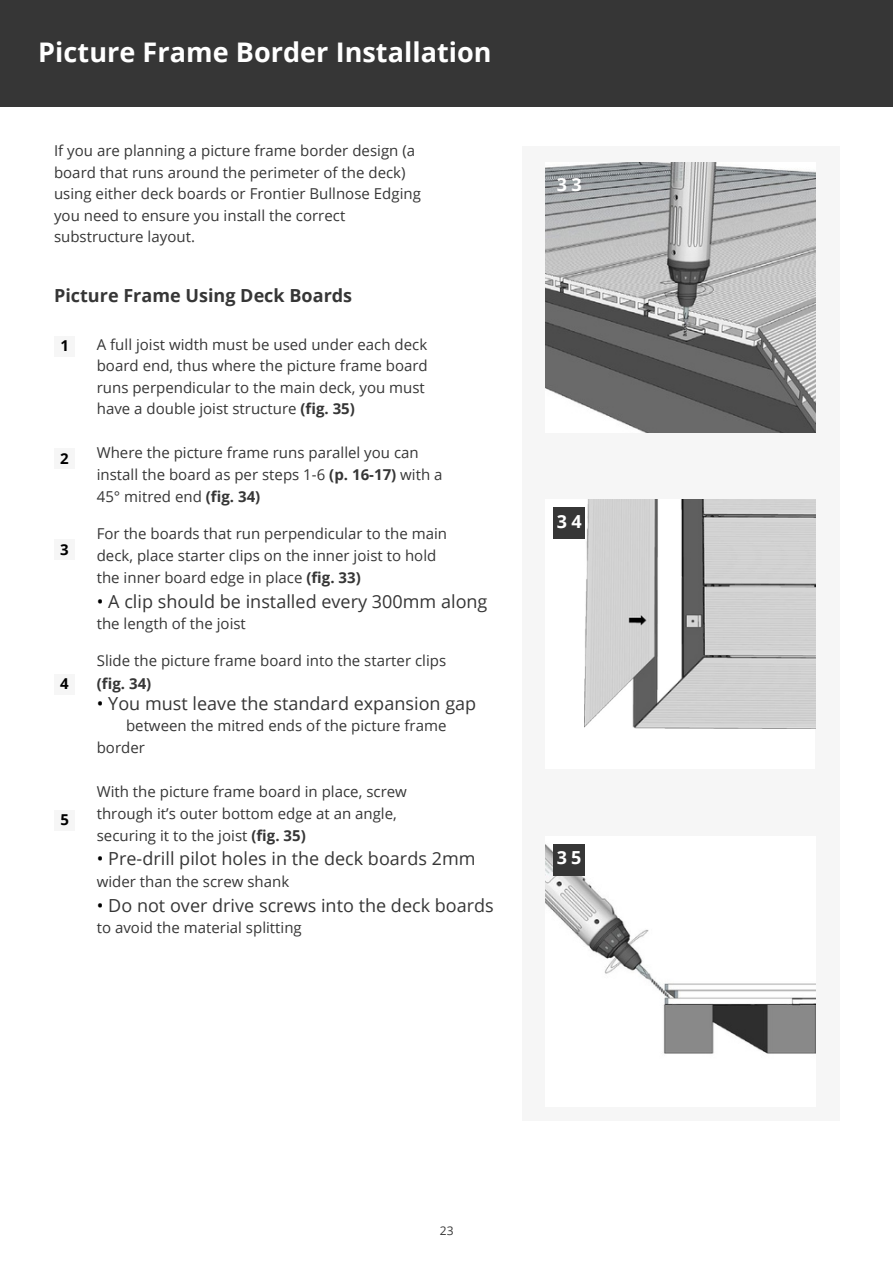
<style>
.page{position:relative;width:893px;height:1264px;background:#fff}
.page>*{position:absolute;margin:0;border:0;box-sizing:border-box;transform-origin:0 0}
.t1{font:700 27px "Open Sans";color:#fff}
.t2{font:18px "Open Sans";color:#363636}
.t3{font:700 18px "Open Sans";color:#363636}
.t4{font:700 18px "Open Sans";color:#fff}
.t5{font:15px/21.3px "Open Sans";color:#363636}
.t6{font:700 15px "Open Sans";color:#363636}
.t7{font:700 15px "Open Sans";color:#000}
.t8{font:12px "Open Sans";color:#363636}
.s1{font-weight:700}
.s2{color:#000}
</style>
<div class="page">
<div style="left:1px;top:0;width:891px;height:106px;background:#363636"></div>
<div style="left:521px;top:147px;width:318px;height:973px;background:#f6f6f6"></div>
<div style="left:545px;top:499px;width:270px;height:270px;background:#fff"></div>
<div style="left:553px;top:507px;width:32px;height:31px;background:#363636"></div>
<img style="left:545px;top:162px;width:270px;height:270px">
<img style="left:585px;top:499px;width:230px;height:229px">
<img style="left:545px;top:844px;width:270px;height:210px">
<div style="left:54px;top:448px;width:21px;height:21px;background:#f6f6f6"></div>
<div style="left:54px;top:539px;width:21px;height:21px;background:#f6f6f6"></div>
<div style="left:54px;top:674px;width:21px;height:20px;background:#f6f6f6"></div>
<div style="left:54px;top:336px;width:21px;height:21px;background:#f6f6f6"></div>
<div style="left:54px;top:809px;width:21px;height:21px;background:#f6f6f6"></div>
<div style="left:553px;top:843px;width:32px;height:32px;background:#363636"></div>
<p class="t1" style="left:38px;top:33px;width:455px">Picture Frame Border Installation</p>
<p class="t5" style="left:54px;top:140px;width:368px">If you are planning a picture frame border design (a board that runs around the perimeter of the deck) using either deck boards or Frontier Bullnose Edging you need to ensure you install the correct substructure layout.</p>
<p class="t3" style="left:54px;top:282px;width:300px">Picture Frame Using Deck Boards</p>
<p class="t7" style="left:60px;top:335px;width:10px">1</p>
<p class="t7" style="left:60px;top:447px;width:10px">2</p>
<p class="t7" style="left:60px;top:539px;width:10px">3</p>
<p class="t7" style="left:60px;top:673px;width:10px">4</p>
<p class="t7" style="left:60px;top:809px;width:10px">5</p>
<p class="t5" style="left:97px;top:333px;width:332px">A full joist width must be used under each deck board end, thus where the picture frame board runs perpendicular to the main deck, you must have a double joist structure <span class="s1">(fig. 35)</span></p>
<p class="t5" style="left:97px;top:441px;width:323px">Where the picture frame runs parallel you can</p>
<p class="t5" style="left:97px;top:464px;width:347px">install the board as per steps 1-6 <span class="s1">(p. 16-17)</span> with a</p>
<p class="t5" style="left:97px;top:485px;width:165px">45° mitred end <span class="s1">(fig. 34)</span></p>
<p class="t5" style="left:97px;top:522px;width:352px">For the boards that run perpendicular to the main</p>
<p class="t5" style="left:97px;top:545px;width:341px">deck, place starter clips on the inner joist to hold</p>
<p class="t5" style="left:97px;top:566px;width:265px">the inner board edge in place <span class="s1">(fig. 33)</span></p>
<p class="t2" style="left:97px;top:588px;width:392px"><span class="s2">•</span> A clip should be installed every 300mm along</p>
<p class="t5" style="left:97px;top:612px;width:151px">the length of the joist</p>
<p class="t5" style="left:97px;top:649px;width:351px">Slide the picture frame board into the starter clips</p>
<p class="t6" style="left:97px;top:672px;width:56px">(fig. 34)</p>
<p class="t2" style="left:97px;top:690px;width:381px"><span class="s2">•</span> You must leave the standard expansion gap</p>
<p class="t5" style="left:126px;top:715px;width:322px">between the mitred ends of the picture frame</p>
<p class="t5" style="left:97px;top:736px;width:50px">border</p>
<p class="t5" style="left:97px;top:780px;width:311px">With the picture frame board in place, screw</p>
<p class="t5" style="left:97px;top:802px;width:301px">through it’s outer bottom edge at an angle,</p>
<p class="t5" style="left:97px;top:824px;width:210px">securing it to the joist <span class="s1">(fig. 35)</span></p>
<p class="t2" style="left:97px;top:846px;width:380px"><span class="s2">•</span> Pre-drill pilot holes in the deck boards 2mm</p>
<p class="t5" style="left:97px;top:870px;width:194px">wider than the screw shank</p>
<p class="t2" style="left:97px;top:892px;width:398px"><span class="s2">•</span> Do not over drive screws into the deck boards</p>
<p class="t5" style="left:97px;top:916px;width:206px">to avoid the material splitting</p>
<p class="t4" style="left:557px;top:172px;width:26px">33</p>
<p class="t4" style="left:557px;top:508px;width:26px">34</p>
<p class="t4" style="left:556px;top:845px;width:26px">35</p>
<p class="t8" style="left:440px;top:1222px;width:15px">23</p>
</div>
